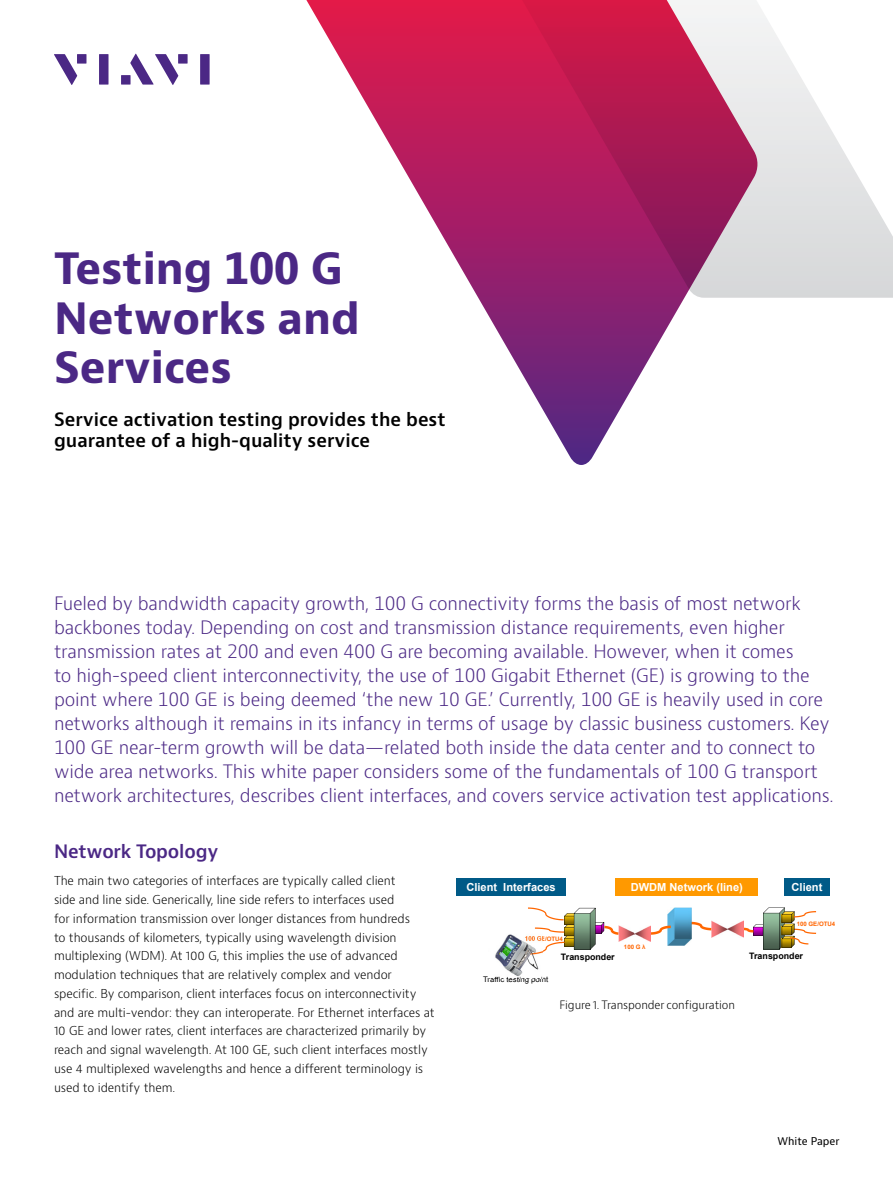
<style>
.page{position:relative;width:893px;height:1191px;background:#fff}
.page>*{position:absolute;margin:0;border:0;box-sizing:border-box;transform-origin:0 0}
.t1{font:700 42px/49.5px "Bernino Sans";color:#4b2885}
.t2{font:300 18px/24px "Bernino Sans";letter-spacing:-.01em;color:#4b2885}
.t3{font:600 18px/21px "Bernino Sans";color:#000}
.t4{font:600 18px "Bernino Sans";letter-spacing:-.01em;color:#4b2885}
.t5{font:300 12px/18.8px "Bernino Sans";letter-spacing:-.01em;color:#000}
.t6{font:300 11.25px "Bernino Sans";letter-spacing:-.01em;color:#000}
.t7{font:700 11.1px "Arial";color:#fff}
.t8{font:10.5px "Bernino Sans";color:#000}
.t9{font:700 8.85px "Arial";color:#000}
.t10{font:7.8px "Arial";color:#000}
.t11{font:700 6.15px "Arial";color:#ff6500}
</style>
<div class="page">
<svg style="left:306px;top:0;width:450px;height:465px"></svg>
<svg style="left:508px;top:1px;width:14px;height:297px;background:#b81c5c"></svg>
<svg style="left:522px;top:1px;width:371px;height:297px"></svg>
<svg style="left:54px;top:54px;width:23px;height:31px"></svg>
<div style="left:77px;top:54px;width:9px;height:10px;background:#4b2885"></div>
<div style="left:99px;top:54px;width:10px;height:31px;background:#4b2885"></div>
<div style="left:178px;top:54px;width:10px;height:10px;background:#4b2885"></div>
<div style="left:200px;top:54px;width:10px;height:31px;background:#4b2885"></div>
<svg style="left:130px;top:54px;width:48px;height:31px"></svg>
<div style="left:121px;top:75px;width:10px;height:10px;background:#4b2885"></div>
<div style="left:616px;top:877px;width:142px;height:18px;background:#f90"></div>
<div style="left:456px;top:877px;width:110px;height:18px;background:#005a87"></div>
<svg style="left:691px;top:921px;width:20px;height:9px"></svg>
<img style="left:619px;top:925px;width:15px;height:16px">
<img style="left:668px;top:907px;width:23px;height:38px">
<svg style="left:651px;top:925px;width:20px;height:9px"></svg>
<div style="left:784px;top:877px;width:46px;height:18px;background:#005a87"></div>
<img style="left:634px;top:925px;width:17px;height:16px">
<img style="left:711px;top:920px;width:32px;height:17px">
<img style="left:494px;top:934px;width:48px;height:44px">
<svg style="left:528px;top:907px;width:91px;height:47px"></svg>
<svg style="left:743px;top:907px;width:73px;height:42px"></svg>
<h1 class="t1" style="left:54px;top:245px;width:307px">Testing 100 G<br>Networks and<br>Services</h1>
<p class="t3" style="left:54px;top:409px;width:393px">Service activation testing provides the best guarantee of a high-quality service</p>
<p class="t2" style="left:54px;top:592px;width:781px">Fueled by bandwidth capacity growth, 100 G connectivity forms the basis of most network backbones today. Depending on cost and transmission distance requirements, even higher transmission rates at 200 and even 400 G are becoming available. However, when it comes<br>to high-speed client interconnectivity, the use of 100 Gigabit Ethernet (GE) is growing to the point where 100 GE is being deemed ‘the new 10 GE.’ Currently, 100 GE is heavily used in core networks although it remains in its infancy in terms of usage by classic business customers. Key 100 GE near-term growth will be data—related both inside the data center and to connect to wide area networks. This white paper considers some of the fundamentals of 100 G transport network architectures, describes client interfaces, and covers service activation test applications.</p>
<p class="t4" style="left:54px;top:840px;width:166px">Network Topology</p>
<p class="t5" style="left:54px;top:872px;width:382px">The main two categories of interfaces are typically called client<br>side and line side. Generically, line side refers to interfaces used<br>for information transmission over longer distances from hundreds<br>to thousands of kilometers, typically using wavelength division multiplexing (WDM). At 100 G, this implies the use of advanced modulation techniques that are relatively complex and vendor specific. By comparison, client interfaces focus on interconnectivity and are multi-vendor: they can interoperate. For Ethernet interfaces at 10 GE and lower rates, client interfaces are characterized primarily by reach and signal wavelength. At 100 GE, such client interfaces mostly use 4 multiplexed wavelengths and hence a different terminology is used to identify them.</p>
<p class="t7" style="left:466px;top:879px;width:91px">Client Interfaces</p>
<p class="t7" style="left:631px;top:879px;width:114px">DWDM Network (line)</p>
<p class="t7" style="left:792px;top:879px;width:32px">Client</p>
<p class="t11" style="left:797px;top:919px;width:40px">100 GE/OTU4</p>
<p class="t11" style="left:524px;top:934px;width:40px">100 GE/OTU4</p>
<p class="t9" style="left:561px;top:951px;width:55px">Transponder</p>
<p class="t9" style="left:749px;top:950px;width:55px">Transponder</p>
<p class="t11" style="left:624px;top:943px;width:23px">100 G λ</p>
<p class="t10" style="left:483px;top:974px;width:67px">Traffic testing point</p>
<p class="t6" style="left:559px;top:997px;width:177px">Figure 1. Transponder configuration</p>
<p class="t8" style="left:778px;top:1134px;width:63px">White Paper</p>
</div>
